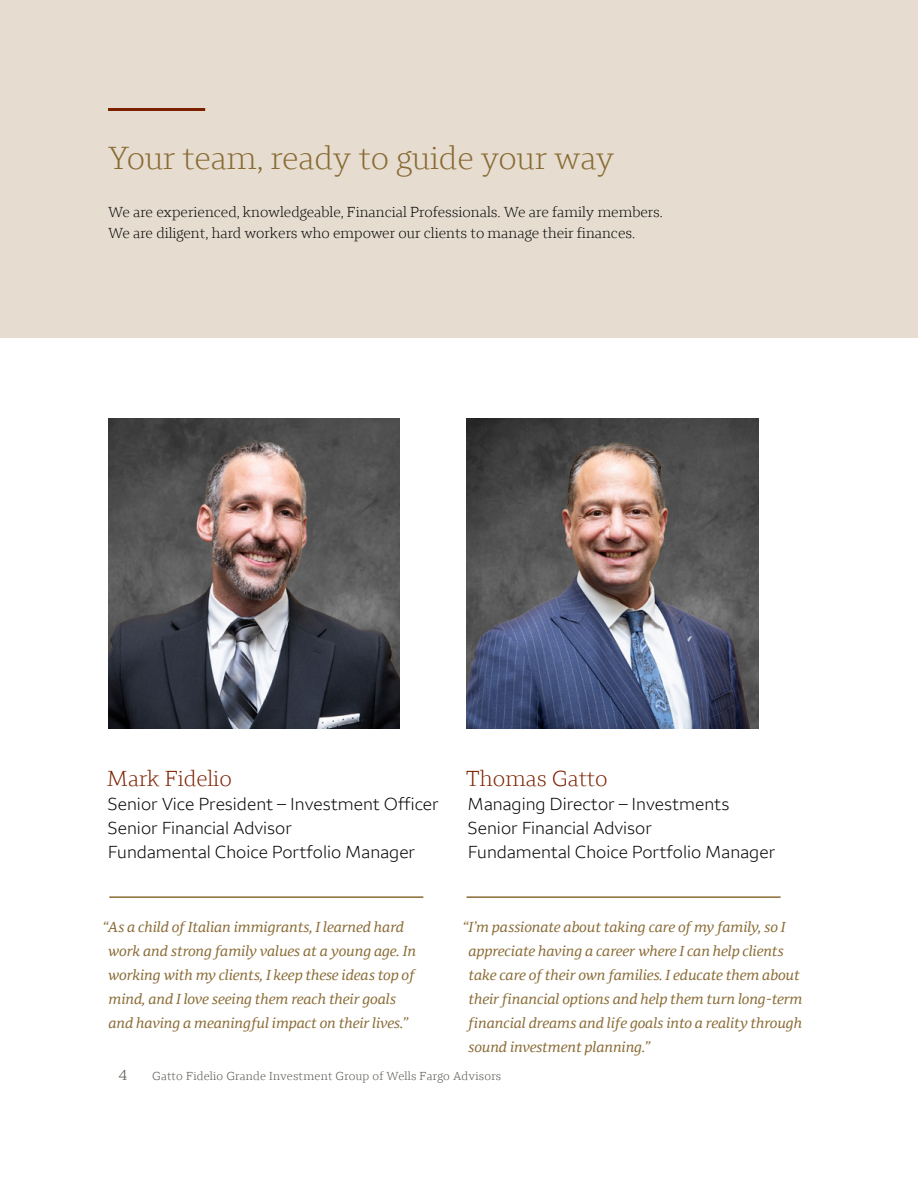
<style>
.page{position:relative;width:918px;height:1188px;background:#fff}
.page>*{position:absolute;margin:0;border:0;box-sizing:border-box;transform-origin:0 0}
.t1{font:300 33px "Wells Fargo Serif";color:#896a33}
.Name{font:300 22.5px "Wells Fargo Serif";color:#7c2100}
.t2{font:300 18px "Wells Fargo Sans";color:#000}
.t3{font:italic 15px/24px "Wells Fargo Serif";letter-spacing:-.01em;color:#896a33}
.B2{font:300 15px/21px "Wells Fargo Serif";color:#000}
.t4{font:300 15px "Wells Fargo Serif";color:#4d4c47}
.t5{font:300 12px "Wells Fargo Serif";letter-spacing:.02em;color:#4d4c47}
</style>
<div class="page">
<div style="left:0;top:0;width:918px;height:338px;background:#e6ddd0"></div>
<img style="left:108px;top:418px;width:292px;height:311px">
<img style="left:467px;top:418px;width:291px;height:311px">
<hr style="left:108px;top:108px;width:97px;height:3px;background:#7c2100">
<hr style="left:109px;top:896px;width:314px;height:2px;background:#896a33">
<hr style="left:467px;top:896px;width:314px;height:2px;background:#896a33">
<h1 class="t1" style="left:108px;top:138px;width:508px">Your team, ready to guide your way</h1>
<p class="B2" style="left:108px;top:201px;width:556px">We are experienced, knowledgeable, Financial Professionals. We are family members.<br>We are diligent, hard workers who empower our clients to manage their finances.</p>
<p class="Name" style="left:107px;top:765px;width:126px">Mark Fidelio</p>
<p class="t2" style="left:108px;top:793px;width:333px">Senior Vice President – Investment Officer</p>
<p class="t2" style="left:108px;top:817px;width:186px">Senior Financial Advisor</p>
<p class="t2" style="left:108px;top:841px;width:309px">Fundamental Choice Portfolio Manager</p>
<p class="t3" style="left:108px;top:915px;width:310px;text-indent:-5px">“As a child of Italian immigrants, I learned hard work and strong family values at a young age. In working with my clients, I keep these ideas top of mind, and I love seeing them reach their goals and having a meaningful impact on their lives.”</p>
<p class="Name" style="left:466px;top:765px;width:143px">Thomas Gatto</p>
<p class="t2" style="left:468px;top:793px;width:263px">Managing Director – Investments</p>
<p class="t2" style="left:468px;top:817px;width:186px">Senior Financial Advisor</p>
<p class="t2" style="left:468px;top:841px;width:309px">Fundamental Choice Portfolio Manager</p>
<p class="t3" style="left:468px;top:915px;width:336px;text-indent:-6px">“I’m passionate about taking care of my family, so I appreciate having a career where I can help clients take care of their own families. I educate them about their financial options and help them turn long-term financial dreams and life goals into a reality through sound investment planning.”</p>
<p class="t4" style="left:119px;top:1066px;width:10px">4</p>
<p class="t5" style="left:152px;top:1068px;width:350px">Gatto Fidelio Grande Investment Group of Wells Fargo Advisors</p>
</div>
